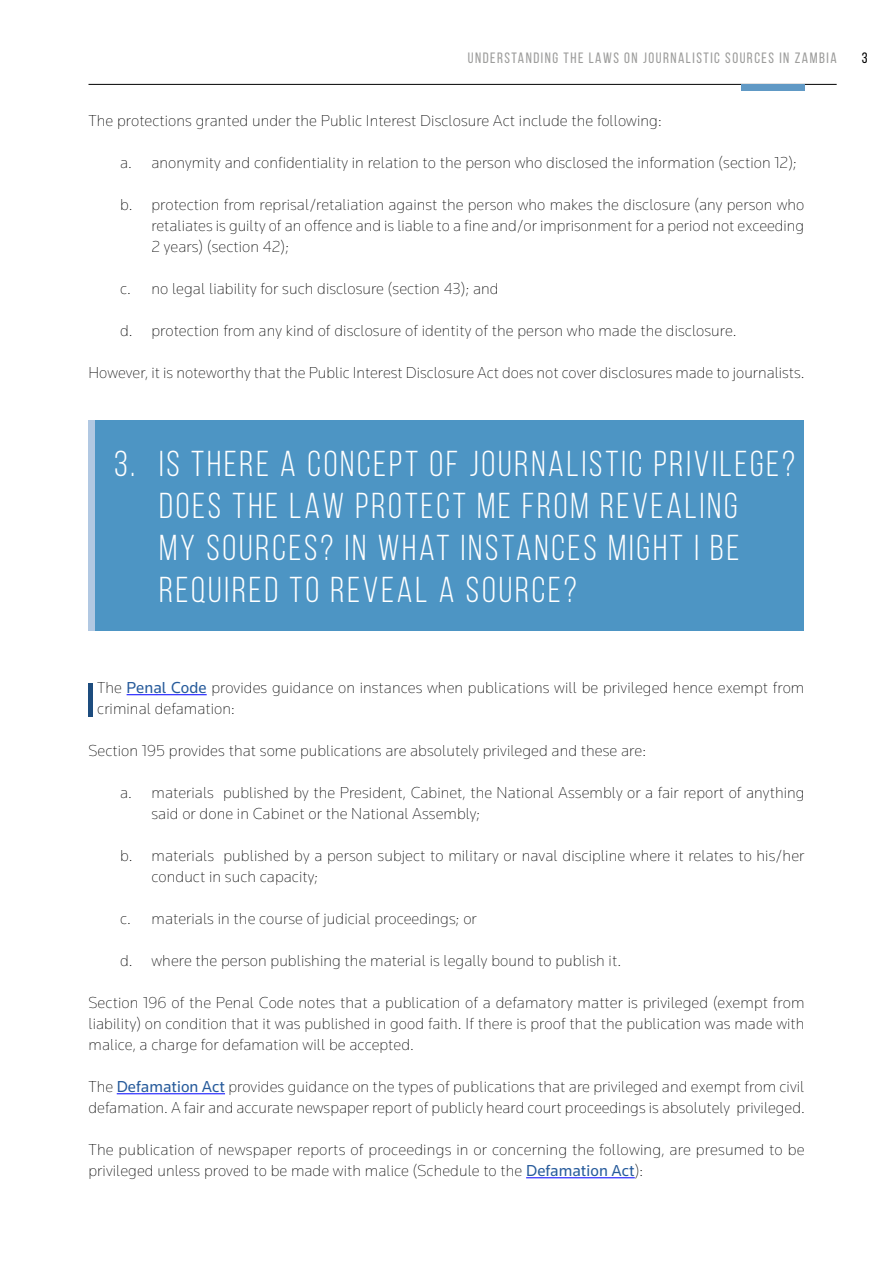
<style>
.page{position:relative;width:893px;height:1263px;background:#fff}
.page>*{position:absolute;margin:0;border:0;box-sizing:border-box;transform-origin:0 0}
.t1{font:36px/42px "Bebas Neue";letter-spacing:.08em;color:#fff}
.t2{font:200 16.5px/21px "Knowledge";letter-spacing:.005em;color:#000}
.t3{font:15px "Bebas Neue";letter-spacing:.1em;color:#9d9d9c}
.t4{font:15px "Bebas Neue";color:#000}
.s1{font-weight:400;color:#275b9b}
</style>
<div class="page">
<hr style="left:88px;top:84px;width:749px;height:1px;background:#000">
<div style="left:741px;top:84px;width:63px;height:6px;background:#6099c5"></div>
<hr style="left:127px;top:694px;width:80px;height:1px;background:#00f">
<hr style="left:117px;top:1093px;width:108px;height:1px;background:#00f">
<hr style="left:526px;top:1177px;width:109px;height:1px;background:#00f">
<div style="left:88px;top:683px;width:5px;height:33px;background:#1d4c7e"></div>
<div style="left:88px;top:420px;width:716px;height:210px;background:#4d95c4"></div>
<div style="left:88px;top:420px;width:6px;height:210px;background:#b1c8e2"></div>
<p class="t3" style="left:468px;top:50px;width:370px">UNDERSTANDING THE LAWS ON JOURNALISTIC SOURCES IN ZAMBIA</p>
<p class="t4" style="left:862px;top:50px;width:7px">3</p>
<p class="t2" style="left:88px;top:110px;width:575px">The protections granted under the Public Interest Disclosure Act include the following:</p>
<p class="t2" style="left:120px;top:152px;width:678px">a. anonymity and confidentiality in relation to the person who disclosed the information (section 12);</p>
<p class="t2" style="left:152px;top:194px;width:654px;text-align:justify;text-indent:-32px">b. protection from reprisal/retaliation against the person who makes the disclosure (any person who retaliates is guilty of an offence and is liable to a fine and/or imprisonment for a period not exceeding 2 years) (section 42);</p>
<p class="t2" style="left:120px;top:278px;width:380px">c. no legal liability for such disclosure (section 43); and</p>
<p class="t2" style="left:120px;top:320px;width:618px">d. protection from any kind of disclosure of identity of the person who made the disclosure.</p>
<p class="t2" style="left:88px;top:362px;width:718px">However, it is noteworthy that the Public Interest Disclosure Act does not cover disclosures made to journalists.</p>
<h1 class="t1" style="left:159px;top:442px;width:638px;text-indent:-45px">3. IS THERE A CONCEPT OF JOURNALISTIC PRIVILEGE?<br>DOES THE LAW PROTECT ME FROM REVEALING<br>MY SOURCES? IN WHAT INSTANCES MIGHT I BE REQUIRED TO REVEAL A SOURCE?</h1>
<p class="t2" style="left:97px;top:677px;width:709px">The <span class="s1">Penal Code</span> provides guidance on instances when publications will be privileged hence exempt from criminal defamation:</p>
<p class="t2" style="left:89px;top:740px;width:559px">Section 195 provides that some publications are absolutely privileged and these are:</p>
<p class="t2" style="left:152px;top:782px;width:654px;text-indent:-31px">a. materials published by the President, Cabinet, the National Assembly or a fair report of anything said or done in Cabinet or the National Assembly;</p>
<p class="t2" style="left:152px;top:845px;width:654px;text-indent:-31px">b. materials published by a person subject to military or naval discipline where it relates to his/her conduct in such capacity;</p>
<p class="t2" style="left:120px;top:908px;width:358px">c. materials in the course of judicial proceedings; or</p>
<p class="t2" style="left:120px;top:950px;width:503px">d. where the person publishing the material is legally bound to publish it.</p>
<p class="t2" style="left:88px;top:992px;width:718px;text-align:justify">Section 196 of the Penal Code notes that a publication of a defamatory matter is privileged (exempt from liability) on condition that it was published in good faith. If there is proof that the publication was made with malice, a charge for defamation will be accepted.</p>
<p class="t2" style="left:88px;top:1076px;width:718px">The <span class="s1">Defamation Act</span> provides guidance on the types of publications that are privileged and exempt from civil defamation. A fair and accurate newspaper report of publicly heard court proceedings is absolutely privileged.</p>
<p class="t2" style="left:88px;top:1139px;width:717px">The publication of newspaper reports of proceedings in or concerning the following, are presumed to be privileged unless proved to be made with malice (Schedule to the <span class="s1">Defamation Act</span>):</p>
</div>
